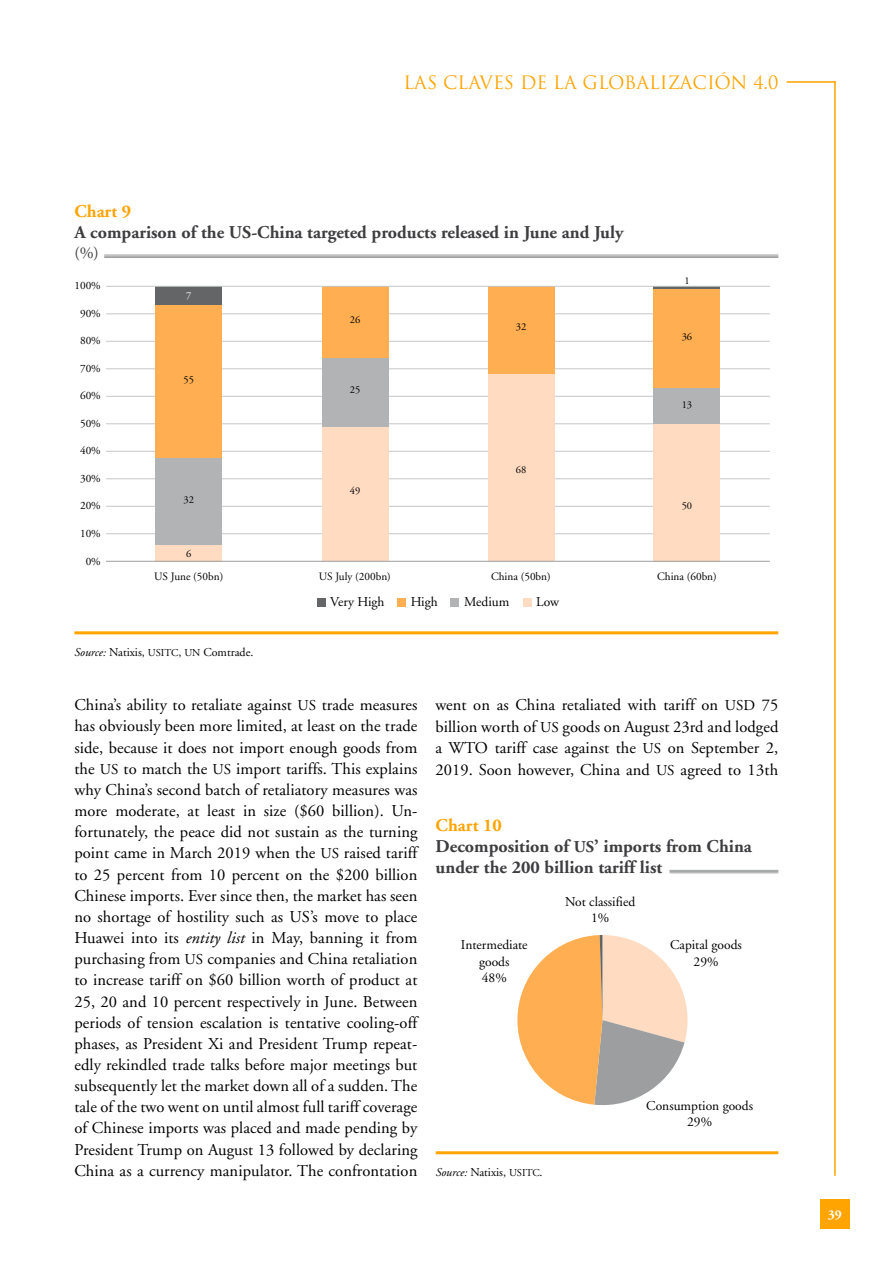
<style>
.page{position:relative;width:893px;height:1263px;background:#fff}
.page>*{position:absolute;margin:0;border:0;box-sizing:border-box;transform-origin:0 0}
.t1{font:700 18px/21px "Adobe Garamond";color:#3e3d40}
.t2{font:18px "Trajan Pro";color:#ffa400}
.t3{font:700 18px "Adobe Garamond";color:#ffa400}
.t4{font:16.5px/21.1px "Adobe Garamond";letter-spacing:.005em;color:#000;text-align:justify}
.t5{font:16.5px "Adobe Garamond";color:#3e3d40}
.t6{font:13.5px/16.2px "Adobe Garamond";color:#000;text-align:center}
.t7{font:700 13.5px "Adobe Garamond";color:#fff}
.t8{font:12px "Adobe Garamond";color:#000}
.t9{font:11.25px "Adobe Garamond";color:#000}
.t10{font:10.5px "Adobe Garamond";color:#000}
.t11{font:10.5px "Adobe Garamond";color:#fff}
.s1{font-style:italic}
.s2{font-size:10.5px}
.s3{font-size:15px}
.s4{color:#ffa400}
.s5{font-size:16.5px}
</style>
<div class="page">
<hr style="left:834px;top:81px;width:2px;height:1095px;background:#ffa400">
<hr style="left:787px;top:81px;width:49px;height:2px;background:#ffa400">
<div style="left:820px;top:1199px;width:30px;height:30px;background:#ffa400"></div>
<hr style="left:104px;top:255px;width:674px;height:1px;background:#9c9e9f">
<hr style="left:104px;top:256px;width:674px;height:1px;background:#9c9e9f">
<hr style="left:104px;top:257px;width:674px;height:1px;background:#9c9e9f">
<hr style="left:74px;top:631px;width:704px;height:3px;background:#ffa400">
<hr style="left:106px;top:313px;width:664px;height:1px;background:#c6c7c8">
<hr style="left:106px;top:341px;width:664px;height:1px;background:#c6c7c8">
<hr style="left:106px;top:368px;width:664px;height:1px;background:#c6c7c8">
<hr style="left:106px;top:396px;width:664px;height:1px;background:#c6c7c8">
<hr style="left:106px;top:423px;width:664px;height:1px;background:#c6c7c8">
<hr style="left:106px;top:451px;width:664px;height:1px;background:#c6c7c8">
<hr style="left:106px;top:478px;width:664px;height:1px;background:#c6c7c8">
<hr style="left:106px;top:506px;width:664px;height:1px;background:#c6c7c8">
<hr style="left:106px;top:533px;width:664px;height:1px;background:#c6c7c8">
<div style="left:317px;top:598px;width:8px;height:8px;background:#646567"></div>
<div style="left:397px;top:598px;width:9px;height:8px;background:#ffaf52"></div>
<div style="left:451px;top:598px;width:8px;height:8px;background:#b1b3b4"></div>
<div style="left:523px;top:598px;width:8px;height:8px;background:#ffdbc1"></div>
<div style="left:654px;top:424px;width:66px;height:137px;background:#ffdbc1"></div>
<div style="left:488px;top:374px;width:66px;height:187px;background:#ffdbc1"></div>
<div style="left:322px;top:426px;width:66px;height:135px;background:#ffdbc1"></div>
<div style="left:156px;top:545px;width:66px;height:16px;background:#ffdbc1"></div>
<div style="left:654px;top:388px;width:66px;height:36px;background:#b1b3b4"></div>
<div style="left:322px;top:358px;width:66px;height:68px;background:#b1b3b4"></div>
<div style="left:156px;top:458px;width:66px;height:87px;background:#b1b3b4"></div>
<div style="left:654px;top:289px;width:66px;height:99px;background:#ffaf52"></div>
<div style="left:488px;top:286px;width:66px;height:88px;background:#ffaf52"></div>
<div style="left:322px;top:286px;width:66px;height:72px;background:#ffaf52"></div>
<div style="left:156px;top:305px;width:66px;height:153px;background:#ffaf52"></div>
<hr style="left:654px;top:286px;width:66px;height:3px;background:#646567">
<div style="left:156px;top:286px;width:66px;height:19px;background:#646567"></div>
<hr style="left:106px;top:286px;width:664px;height:1px;background:#c6c7c8">
<hr style="left:106px;top:561px;width:664px;height:1px;background:#9c9e9f">
<hr style="left:669px;top:870px;width:109px;height:1px;background:#9c9e9f">
<hr style="left:669px;top:871px;width:109px;height:1px;background:#9c9e9f">
<hr style="left:669px;top:872px;width:109px;height:1px;background:#9c9e9f">
<hr style="left:436px;top:1151px;width:342px;height:3px;background:#ffa400">
<svg style="left:517px;top:935px;width:170px;height:170px"></svg>
<p class="t2" style="left:403px;top:71px;width:376px">LAS CLAVES DE LA GLOBALIZACIÓN 4.0</p>
<p class="t3" style="left:74px;top:202px;width:58px">Chart 9</p>
<p class="t1" style="left:74px;top:222px;width:551px">A comparison of the US-China targeted products released in June and July</p>
<p class="t5" style="left:74px;top:244px;width:26px">(%)</p>
<p class="t9" style="left:74px;top:280px;width:28px">100%</p>
<p class="t9" style="left:80px;top:307px;width:22px">90%</p>
<p class="t9" style="left:80px;top:335px;width:22px">80%</p>
<p class="t9" style="left:80px;top:362px;width:22px">70%</p>
<p class="t9" style="left:80px;top:390px;width:22px">60%</p>
<p class="t9" style="left:80px;top:417px;width:22px">50%</p>
<p class="t9" style="left:80px;top:445px;width:22px">40%</p>
<p class="t9" style="left:80px;top:472px;width:22px">30%</p>
<p class="t9" style="left:80px;top:500px;width:22px">20%</p>
<p class="t9" style="left:80px;top:527px;width:22px">10%</p>
<p class="t9" style="left:86px;top:555px;width:17px">0%</p>
<p class="t11" style="left:186px;top:290px;width:7px">7</p>
<p class="t10" style="left:184px;top:374px;width:12px">55</p>
<p class="t10" style="left:184px;top:494px;width:12px">32</p>
<p class="t10" style="left:186px;top:548px;width:7px">6</p>
<p class="t10" style="left:350px;top:314px;width:12px">26</p>
<p class="t10" style="left:350px;top:384px;width:12px">25</p>
<p class="t10" style="left:350px;top:485px;width:12px">49</p>
<p class="t10" style="left:516px;top:321px;width:12px">32</p>
<p class="t10" style="left:516px;top:464px;width:12px">68</p>
<p class="t10" style="left:684px;top:275px;width:7px">1</p>
<p class="t10" style="left:682px;top:331px;width:12px">36</p>
<p class="t10" style="left:682px;top:399px;width:12px">13</p>
<p class="t10" style="left:682px;top:500px;width:12px">50</p>
<p class="t9" style="left:154px;top:570px;width:71px">US June (50bn)</p>
<p class="t9" style="left:319px;top:570px;width:74px">US July (200bn)</p>
<p class="t9" style="left:491px;top:570px;width:61px">China (50bn)</p>
<p class="t9" style="left:657px;top:570px;width:61px">China (60bn)</p>
<p class="t6" style="left:330px;top:594px;width:56px">Very High</p>
<p class="t6" style="left:411px;top:594px;width:29px">High</p>
<p class="t6" style="left:464px;top:594px;width:47px">Medium</p>
<p class="t6" style="left:536px;top:594px;width:24px">Low</p>
<p class="t8" style="left:74px;top:646px;width:180px"><span class="s1">Source:</span> Natixis, <span class="s2">USITC</span>, <span class="s2">UN</span> Comtrade.</p>
<p class="t4" style="left:74px;top:695px;width:345px">China’s ability to retaliate against <span class="s3">US</span> trade measures has obviously been more limited, at least on the trade side, because it does not import enough goods from the <span class="s3">US</span> to match the <span class="s3">US</span> import tariffs. This explains why China’s second batch of retaliatory measures was more moderate, at least in size ($60 billion). Un&shy;fortunately, the peace did not sustain as the turning point came in March 2019 when the <span class="s3">US</span> raised tariff to 25 percent from 10 percent on the $200 billion Chinese imports. Ever since then, the market has seen no shortage of hostility such as US’s move to place Huawei into its <span class="s1">entity list</span> in May, banning it from purchasing from <span class="s3">US</span> companies and China retaliation to increase tariff on $60 billion worth of product at 25, 20 and 10 percent respectively in June. Between periods of tension escalation is tentative cooling-off phases, as President Xi and President Trump repeat&shy;edly rekindled trade talks before major meetings but subsequently let the market down all of a sudden. The tale of the two went on until almost full tariff coverage of Chinese imports was placed and made pending by President Trump on August 13 followed by declaring China as a currency manipulator. The confrontation</p>
<p class="t4" style="left:435px;top:695px;width:344px;line-height:21.6px">went on as China retaliated with tariff on <span class="s3">USD</span> 75 billion worth of <span class="s3">US</span> goods on August 23rd and lodged a WTO tariff case against the <span class="s3">US</span> on September 2, 2019. Soon however, China and <span class="s3">US</span> agreed to 13th</p>
<p class="t1" style="left:436px;top:815px;width:318px"><span class="s4">Chart 10<br></span>Decomposition of <span class="s5">US</span>’ imports from China under the 200 billion tariff list</p>
<p class="t6" style="left:565px;top:894px;width:72px">Not classified<br>1%</p>
<p class="t6" style="left:461px;top:937px;width:68px">Intermediate goods<br>48%</p>
<p class="t6" style="left:670px;top:937px;width:73px">Capital goods<br>29%</p>
<p class="t6" style="left:646px;top:1098px;width:108px">Consumption goods<br>29%</p>
<p class="t8" style="left:436px;top:1165px;width:108px"><span class="s1">Source:</span> Natixis, <span class="s2">USITC</span>.</p>
<p class="t7" style="left:828px;top:1207px;width:16px">39</p>
</div>
